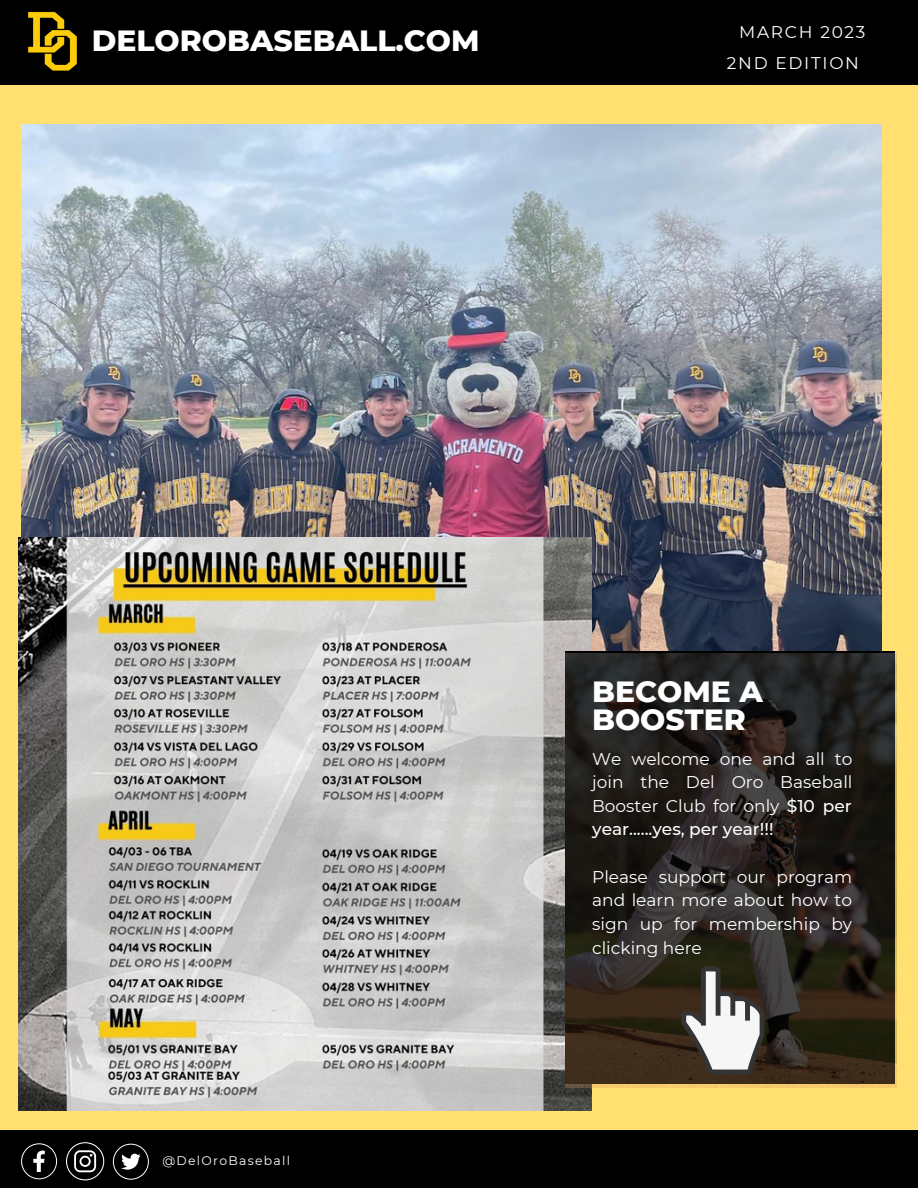
<style>
.page{position:relative;width:918px;height:1188px;background:#ffe071}
.page>*{position:absolute;margin:0;border:0;box-sizing:border-box;transform-origin:0 0}
.t1{font:800 29.85px/28.2px "Montserrat";color:#fff}
.t2{font:16.95px/23.7px "Montserrat";color:#fff;text-align:justify}
.t3{font:16.95px "Montserrat";letter-spacing:.1em;color:#fff}
.t4{font:12.45px "Montserrat";letter-spacing:.1em;color:#fff}
.s1{font-weight:500}
</style>
<div class="page">
<div style="left:0;top:1130px;width:918px;height:58px;background:#000"></div>
<img style="left:21px;top:125px;width:861px;height:526px">
<div style="left:0;top:0;width:918px;height:84px;background:#000"></div>
<svg style="left:21px;top:1143px;width:36px;height:36px"></svg>
<svg style="left:113px;top:1144px;width:36px;height:36px"></svg>
<svg style="left:66px;top:1142px;width:38px;height:38px"></svg>
<img style="left:28px;top:11px;width:49px;height:60px">
<img style="left:18px;top:537px;width:574px;height:574px">
<img style="left:566px;top:653px;width:330px;height:434px">
<svg style="left:681px;top:966px;width:84px;height:108px;background:#827e78"></svg>
<h1 class="t1" style="left:92px;top:26px;width:389px">DELOROBASEBALL.COM</h1>
<p class="t3" style="left:739px;top:22px;width:128px">MARCH 2023</p>
<p class="t3" style="left:727px;top:52px;width:134px">2ND EDITION</p>
<p class="t4" style="left:163px;top:1153px;width:129px">@DelOroBaseball</p>
<h1 class="t1" style="left:592px;top:677px;width:172px">BECOME A<br>BOOSTER</h1>
<p class="t2" style="left:592px;top:747px;width:262px">We welcome one and all to join the Del Oro Baseball Booster Club for only <span class="s1">$10 per year......yes, per year!!!</span></p>
<p class="t2" style="left:592px;top:865px;width:262px">Please support our program and learn more about how to sign up for membership by clicking here</p>
</div>
